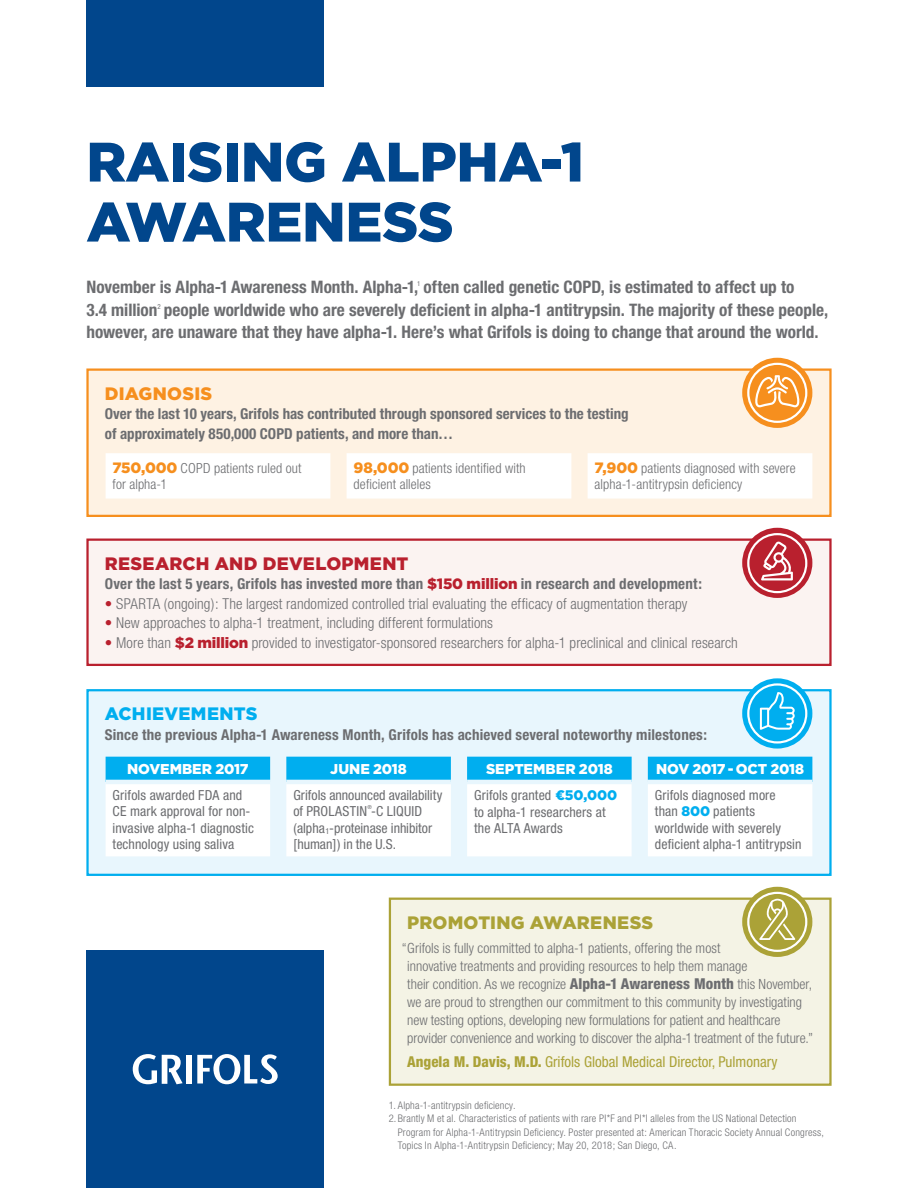
<style>
.page{position:relative;width:918px;height:1188px;background:#fff}
.page>*{position:absolute;margin:0;border:0;box-sizing:border-box;transform-origin:0 0}
.t1{font:900 55.5px/60px "Gotham";letter-spacing:-.005em;color:#01468c}
.t2{font:900 18px "Gotham";letter-spacing:.015em;color:#b9202e}
.t3{font:900 18px "Gotham";letter-spacing:.015em;color:#aba237}
.t4{font:900 18px "Gotham";letter-spacing:.02em;color:#00aeef}
.t5{font:900 18px "Gotham";letter-spacing:.015em;color:#f68f1e}
.t6{font:700 condensed 17.25px "Helvetica Neue";color:#6c6d70}
.t7{font:700 condensed 15px/19.5px "Helvetica Neue";letter-spacing:.01em;color:#6c6d70}
.t8{font:300 condensed 15px "Helvetica Neue";letter-spacing:.005em;color:#6c6d70}
.t9{font:condensed 15px "Helvetica Neue";color:#aba237}
.t10{font:900 14.25px "Gotham";letter-spacing:-.005em;color:#fff}
.t11{font:300 condensed 14.1px/18px "Helvetica Neue";color:#6c6d70}
.t12{font:condensed 13.8px/16.5px "Helvetica Neue";letter-spacing:.005em;color:#6c6d70}
.t13{font:300 condensed 13.8px/16.5px "Helvetica Neue";letter-spacing:.01em;color:#6c6d70}
.t14{font:300 condensed 10.5px/13.5px "Helvetica Neue";letter-spacing:.02em;color:#6c6d70}
.t15{font:condensed 6.9px "Helvetica Neue";color:#6c6d70}
.t16{font:condensed 5.55px "Helvetica Neue";color:#6c6d70}
.s1{font-family:"Gotham";font-weight:900;font-stretch:normal;font-size:15px;color:#f68f1e}
.s2{font-family:"Gotham";font-weight:900;font-stretch:normal;color:#b9202e}
.s3{color:#b9202e}
.s4{font-family:"Gotham";font-weight:900;font-stretch:normal;color:#00aeef}
.s5{font-weight:800;font-size:15px}
.s6{font-weight:800}
</style>
<div class="page">
<div style="left:88px;top:370px;width:742px;height:146px;background:#fef2e3"></div>
<div style="left:86px;top:368px;width:746px;height:149px;border:2px solid #f68f1e"></div>
<div style="left:106px;top:453px;width:706px;height:46px;background:#fff"></div>
<div style="left:88px;top:690px;width:742px;height:185px;background:#e8f6fd"></div>
<div style="left:86px;top:689px;width:746px;height:187px;border:2px solid #00aeef"></div>
<div style="left:86px;top:950px;width:238px;height:238px;background:#01468c"></div>
<svg style="left:133px;top:1054px;width:50px;height:30px"></svg>
<div style="left:186px;top:1055px;width:5px;height:28px;background:#fff"></div>
<svg style="left:197px;top:1054px;width:81px;height:30px"></svg>
<div style="left:86px;top:0;width:238px;height:86px;background:#01468c"></div>
<div style="left:390px;top:899px;width:440px;height:186px;background:#f4f3e5"></div>
<div style="left:389px;top:898px;width:443px;height:188px;border:2px solid #aba237"></div>
<svg style="left:106px;top:757px;width:706px;height:23px;background:#12b3f0"></svg>
<div style="left:106px;top:784px;width:706px;height:72px;background:#fff"></div>
<div style="left:88px;top:540px;width:742px;height:125px;background:#fbf3f1"></div>
<div style="left:86px;top:539px;width:746px;height:127px;border:2px solid #b9202e"></div>
<div style="left:742px;top:528px;width:70px;height:70px;background:#b9202e;border-radius:50%"></div>
<svg style="left:747px;top:533px;width:60px;height:60px"></svg>
<svg style="left:742px;top:678px;width:70px;height:71px"></svg>
<div style="left:742px;top:358px;width:70px;height:70px;background:#f68f1e;border-radius:50%"></div>
<svg style="left:747px;top:363px;width:60px;height:60px"></svg>
<div style="left:742px;top:887px;width:70px;height:70px;background:#aba237;border-radius:50%"></div>
<svg style="left:747px;top:892px;width:60px;height:60px"></svg>
<svg style="left:747px;top:683px;width:60px;height:61px;background:#41c2f2"></svg>
<p class="t1" style="left:86px;top:131px;width:499px">RAISING ALPHA-1<br>AWARENESS</p>
<p class="t6" style="left:86px;top:277px;width:710px">November is Alpha-1 Awareness Month. Alpha-1, often called genetic COPD, is estimated to affect up to</p>
<p class="t15" style="left:417px;top:279px;width:5px">1</p>
<p class="t6" style="left:86px;top:299px;width:743px">3.4 million people worldwide who are severely deficient in alpha-1 antitrypsin. The majority of these people,</p>
<p class="t15" style="left:158px;top:302px;width:5px">2</p>
<p class="t6" style="left:86px;top:322px;width:734px">however, are unaware that they have alpha-1. Here’s what Grifols is doing to change that around the world.</p>
<p class="t5" style="left:105px;top:383px;width:109px">DIAGNOSIS</p>
<p class="t7" style="left:105px;top:404px;width:525px">Over the last 10 years, Grifols has contributed through sponsored services to the testing of approximately 850,000 COPD patients, and more than…</p>
<p class="t13" style="left:113px;top:459px;width:190px"><span class="s1">750,000</span> COPD patients ruled out for alpha-1</p>
<p class="t13" style="left:354px;top:459px;width:174px"><span class="s1">98,000</span> patients identified with deficient alleles</p>
<p class="t13" style="left:595px;top:459px;width:203px"><span class="s1">7,900</span> patients diagnosed with severe alpha-1-antitrypsin deficiency</p>
<p class="t2" style="left:105px;top:553px;width:305px">RESEARCH AND DEVELOPMENT</p>
<p class="t7" style="left:105px;top:574px;width:599px">Over the last 5 years, Grifols has invested more than <span class="s2">$150 million</span> in research and development:</p>
<p class="t8" style="left:105px;top:595px;width:584px"><span class="s3">•</span> SPARTA (ongoing): The largest randomized controlled trial evaluating the efficacy of augmentation therapy</p>
<p class="t8" style="left:105px;top:614px;width:390px"><span class="s3">•</span> New approaches to alpha-1 treatment, including different formulations</p>
<p class="t8" style="left:105px;top:634px;width:635px"><span class="s3">•</span> More than <span class="s2">$2 million</span> provided to investigator-sponsored researchers for alpha-1 preclinical and clinical research</p>
<p class="t4" style="left:105px;top:703px;width:154px">ACHIEVEMENTS</p>
<p class="t7" style="left:105px;top:724px;width:604px">Since the previous Alpha-1 Awareness Month, Grifols has achieved several noteworthy milestones:</p>
<p class="t10" style="left:127px;top:760px;width:123px">NOVEMBER 2017</p>
<p class="t10" style="left:330px;top:760px;width:78px">JUNE 2018</p>
<p class="t10" style="left:486px;top:760px;width:128px">SEPTEMBER 2018</p>
<p class="t10" style="left:656px;top:760px;width:150px">NOV 2017 - OCT 2018</p>
<p class="t12" style="left:113px;top:787px;width:143px">Grifols awarded FDA and<br>CE mark approval for non&shy;invasive alpha-1 diagnostic technology using saliva</p>
<p class="t12" style="left:293px;top:787px;width:150px">Grifols announced availability of PROLASTIN -C LIQUID</p>
<p class="t12" style="left:474px;top:787px;width:145px">Grifols granted <span class="s4">¤50,000 </span>to alpha-1 researchers at the ALTA Awards</p>
<p class="t12" style="left:655px;top:787px;width:148px">Grifols diagnosed more than <span class="s4">800</span> patients worldwide with severely deficient alpha-1 antitrypsin</p>
<p class="t16" style="left:368px;top:804px;width:6px">®</p>
<p class="t12" style="left:293px;top:820px;width:140px">(alpha<sub>1</sub>-proteinase inhibitor [human]) in the U.S.</p>
<p class="t3" style="left:407px;top:912px;width:248px">PROMOTING AWARENESS</p>
<p class="t11" style="left:407px;top:939px;width:407px;text-indent:-5px">“Grifols is fully committed to alpha-1 patients, offering the most<br>innovative treatments and providing resources to help them manage<br>their condition. As we recognize <span class="s5">Alpha-1 Awareness Month</span> this November, we are proud to strengthen our commitment to this community by investigating new testing options, developing new formulations for patient and healthcare provider convenience and working to discover the alpha-1 treatment of the future.”</p>
<p class="t9" style="left:407px;top:1053px;width:372px"><span class="s6">Angela M. Davis, M.D.</span> Grifols Global Medical Director, Pulmonary</p>
<p class="t14" style="left:389px;top:1098px;width:128px">1. Alpha-1-antitrypsin deficiency.</p>
<p class="t14" style="left:398px;top:1112px;width:428px;text-indent:-9px">2.Brantly M et al. Characteristics of patients with rare PI*F and PI*I alleles from the US National Detection<br>Program for Alpha-1-Antitrypsin Deficiency. Poster presented at: American Thoracic Society Annual Congress,<br>Topics In Alpha-1-Antitrypsin Deficiency; May 20, 2018; San Diego, CA.</p>
</div>
